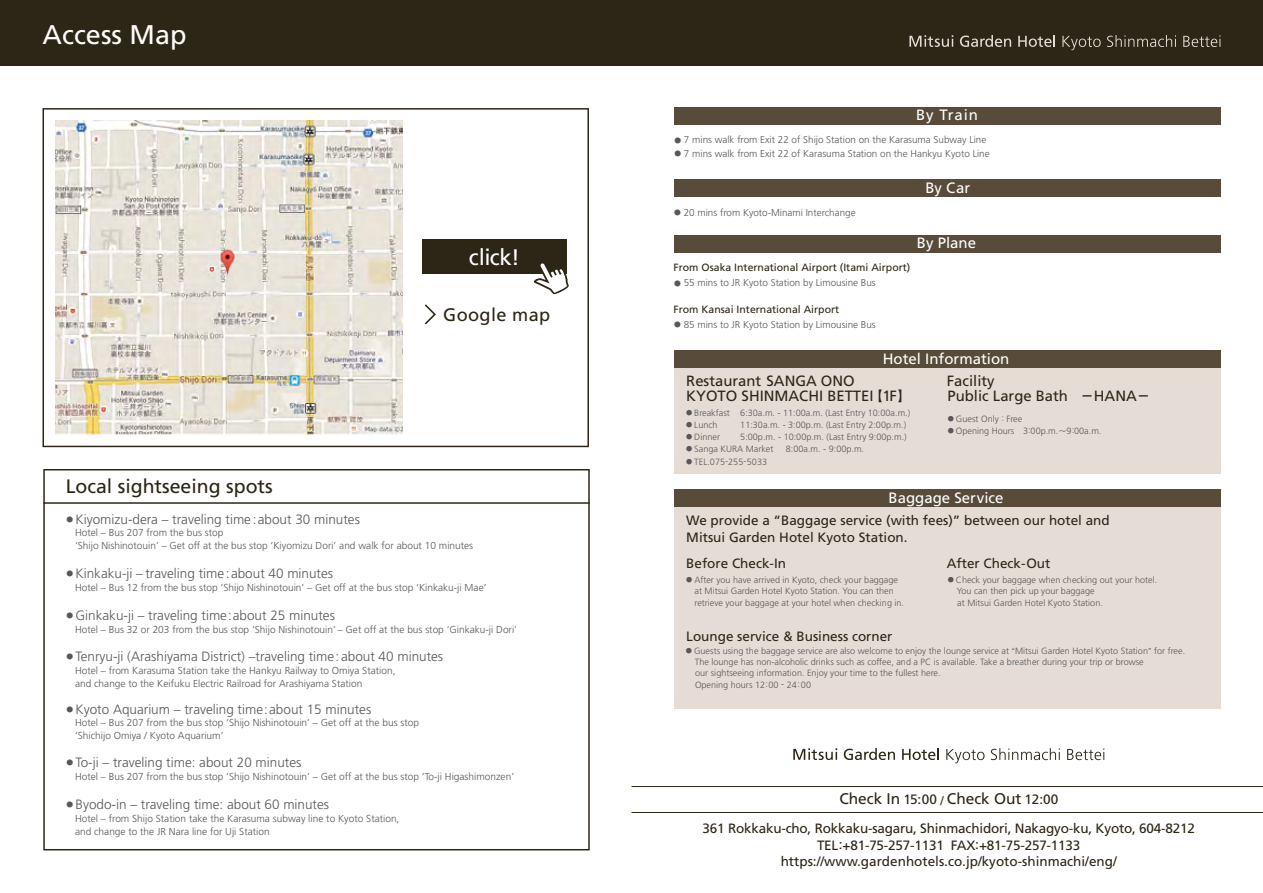
<style>
.page{position:relative;width:1263px;height:893px;background:#fff}
.page>*{position:absolute;margin:0;border:0;box-sizing:border-box;transform-origin:0 0}
.t1{font:27px "Frutiger";color:#fffcf9}
.t2{font:22.5px "Frutiger LT Pro";letter-spacing:-.025em;color:#fff}
.t3{font:19.5px "Frutiger";color:#2d2516}
.t4{font:18.15px "Frutiger";letter-spacing:.02em;color:#2d2516}
.t5{font:15.45px "Frutiger";color:#2d2516}
.t6{font:15px "Frutiger";color:#fff}
.t7{font:14.85px/15px "Frutiger";color:#2d2516}
.t8{font:300 13.5px "Frutiger";color:#595757}
.t9{font:13.5px/16.5px "Frutiger";color:#2d2516}
.t10{font:10.5px "Frutiger";color:#2d2516}
.t11{font:300 10.2px/12.8px "Frutiger";color:#595757}
.t12{font:300 9.9px "Frutiger";color:#595757}
.t13{font:300 9.15px/11.2px "Frutiger";color:#595757}
.s1{font-family:"Tsuku Go Pro R";font-weight:400;font-size:6.75px}
.s2{font-family:"Tsuku Go Pro B";font-size:13.5px}
.s3{font-family:"Tsuku Go Pro R";font-weight:400;font-size:6.15px}
.s4{font-family:"Tsuku Go Pro R";font-weight:400;font-size:8.25px}
.s5{font-size:13.5px}
.s6{font-size:12.45px}
</style>
<div class="page">
<div style="left:0;top:0;width:1263px;height:66px;background:#2d2516"></div>
<hr style="left:631px;top:786px;width:632px;height:1px;background:#2d2516">
<hr style="left:631px;top:812px;width:632px;height:1px;background:#2d2516">
<div style="left:674px;top:368px;width:546px;height:106px;background:#e5dcd5"></div>
<div style="left:674px;top:350px;width:546px;height:18px;background:#584b3a"></div>
<div style="left:674px;top:107px;width:547px;height:18px;background:#584b3a"></div>
<div style="left:674px;top:235px;width:547px;height:18px;background:#584b3a"></div>
<div style="left:674px;top:179px;width:547px;height:18px;background:#584b3a"></div>
<svg style="left:43px;top:469px;width:547px;height:381px"></svg>
<svg style="left:43px;top:108px;width:546px;height:339px"></svg>
<div style="left:674px;top:507px;width:546px;height:202px;background:#e5dcd5"></div>
<div style="left:674px;top:490px;width:546px;height:17px;background:#584b3a"></div>
<svg style="left:1062px;top:36px;width:39px;height:14px"></svg>
<svg style="left:1107px;top:35px;width:69px;height:12px"></svg>
<svg style="left:1183px;top:35px;width:37px;height:12px"></svg>
<svg style="left:909px;top:35px;width:44px;height:12px"></svg>
<svg style="left:960px;top:35px;width:51px;height:12px"></svg>
<svg style="left:1018px;top:35px;width:37px;height:12px"></svg>
<div style="left:422px;top:240px;width:145px;height:34px;background:#2d2516"></div>
<svg style="left:423px;top:303px;width:14px;height:23px"></svg>
<svg style="left:534px;top:261px;width:35px;height:34px"></svg>
<svg style="left:946px;top:749px;width:38px;height:14px"></svg>
<svg style="left:991px;top:748px;width:69px;height:12px"></svg>
<svg style="left:1067px;top:748px;width:37px;height:12px"></svg>
<svg style="left:793px;top:748px;width:44px;height:12px"></svg>
<svg style="left:844px;top:748px;width:51px;height:12px"></svg>
<svg style="left:902px;top:748px;width:37px;height:12px"></svg>
<h1 class="t1" style="left:43px;top:19px;width:145px">Access Map</h1>
<h3 class="t3" style="left:66px;top:475px;width:208px">Local sightseeing spots</h3>
<h2 class="t2" style="left:469px;top:243px;width:53px">click!</h2>
<h3 class="t4" style="left:443px;top:304px;width:109px">Google map</h3>
<h3 class="t8" style="left:67px;top:511px;width:295px"><sup>●</sup> Kiyomizu-dera – traveling time:about 30 minutes</h3>
<p class="t11" style="left:75px;top:526px;width:400px">Hotel – Bus 207 from the bus stop<br>‘Shijo Nishinotouin’ – Get off at the bus stop ‘Kiyomizu Dori’ and walk for about 10 minutes</p>
<h3 class="t8" style="left:67px;top:566px;width:268px"><sup>●</sup> Kinkaku-ji – traveling time:about 40 minutes</h3>
<p class="t11" style="left:75px;top:581px;width:413px">Hotel – Bus 12 from the bus stop ‘Shijo Nishinotouin’ – Get off at the bus stop ‘Kinkaku-ji Mae’</p>
<h3 class="t8" style="left:67px;top:607px;width:270px"><sup>●</sup> Ginkaku-ji – traveling time:about 25 minutes</h3>
<p class="t11" style="left:75px;top:623px;width:444px">Hotel – Bus 32 or 203 from the bus stop ‘Shijo Nishinotouin’ – Get off at the bus stop ‘Ginkaku-ji Dori’</p>
<h3 class="t8" style="left:67px;top:649px;width:378px"><sup>●</sup> Tenryu-ji (Arashiyama District) –traveling time: about 40 minutes</h3>
<p class="t11" style="left:75px;top:664px;width:322px">Hotel – from Karasuma Station take the Hankyu Railway to Omiya Station, and change to the Keifuku Electric Railroad for Arashiyama Station</p>
<h3 class="t8" style="left:67px;top:701px;width:306px"><sup>●</sup> Kyoto Aquarium – traveling time: about 15 minutes</h3>
<p class="t11" style="left:75px;top:716px;width:346px">Hotel – Bus 207 from the bus stop ‘Shijo Nishinotouin’ – Get off at the bus stop ‘Shichijo Omiya / Kyoto Aquarium’</p>
<h3 class="t8" style="left:67px;top:755px;width:236px"><sup>●</sup> To-ji – traveling time: about 20 minutes</h3>
<p class="t11" style="left:75px;top:770px;width:441px">Hotel – Bus 207 from the bus stop ‘Shijo Nishinotouin’ – Get off at the bus stop ‘To-ji Higashimonzen’</p>
<h3 class="t8" style="left:67px;top:797px;width:264px"><sup>●</sup> Byodo-in – traveling time: about 60 minutes</h3>
<p class="t11" style="left:75px;top:812px;width:326px">Hotel – from Shijo Station take the Karasuma subway line to Kyoto Station, and change to the JR Nara line for Uji Station</p>
<h3 class="t6" style="left:916px;top:106px;width:63px">By Train</h3>
<p class="t12" style="left:674px;top:134px;width:313px"><span class="s1">●</span> 7 mins walk from Exit 22 of Shijo Station on the Karasuma Subway Line</p>
<p class="t12" style="left:674px;top:148px;width:317px"><span class="s1">●</span> 7 mins walk from Exit 22 of Karasuma Station on the Hankyu Kyoto Line</p>
<p class="t12" style="left:674px;top:207px;width:183px"><span class="s1">●</span> 20 mins from Kyoto-Minami Interchange</p>
<p class="t10" style="left:673px;top:262px;width:238px">From Osaka International Airport (Itami Airport)</p>
<p class="t12" style="left:674px;top:277px;width:203px"><span class="s1">●</span> 55 mins to JR Kyoto Station by Limousine Bus</p>
<p class="t10" style="left:673px;top:303px;width:167px">From Kansai International Airport</p>
<p class="t12" style="left:674px;top:319px;width:203px"><span class="s1">●</span> 85 mins to JR Kyoto Station by Limousine Bus</p>
<h3 class="t6" style="left:925px;top:179px;width:47px">By Car</h3>
<h3 class="t6" style="left:917px;top:234px;width:61px">By Plane</h3>
<h3 class="t6" style="left:883px;top:350px;width:128px">Hotel Information</h3>
<h3 class="t7" style="left:686px;top:373px;width:221px">Restaurant SANGA ONO<br>KYOTO SHINMACHI BETTEI<span class="s2">【</span>1F<span class="s2">】</span></h3>
<h3 class="t7" style="left:947px;top:373px;width:205px">Facility<br>Public Large Bath <span class="s2">－</span>HANA<span class="s2">－</span></h3>
<p class="t13" style="left:686px;top:407px;width:45px"><span class="s3">●</span> Breakfast</p>
<p class="t13" style="left:686px;top:419px;width:33px"><span class="s3">●</span> Lunch</p>
<p class="t13" style="left:686px;top:431px;width:35px"><span class="s3">●</span> Dinner</p>
<p class="t13" style="left:686px;top:443px;width:89px"><span class="s3">●</span> Sanga KURA Market</p>
<p class="t13" style="left:740px;top:407px;width:171px;line-height:12px;text-align:center">6:30a.m. - 11:00a.m. (Last Entry 10:00a.m.)<br>11:30a.m. - 3:00p.m. (Last Entry 2:00p.m.)<br>5:00p.m. - 10:00p.m. (Last Entry 9:00p.m.)<br>8:00a.m. - 9:00p.m.</p>
<p class="t13" style="left:686px;top:456px;width:82px"><span class="s3">●</span> TEL.075-255-5033</p>
<p class="t13" style="left:948px;top:413px;width:76px"><span class="s3">●</span> Guest Only : Free</p>
<p class="t13" style="left:948px;top:425px;width:68px"><span class="s3">●</span> Opening Hours</p>
<p class="t13" style="left:1023px;top:425px;width:80px">3:00p.m.<span class="s4">～</span>9:00a.m.</p>
<h3 class="t6" style="left:888px;top:488px;width:117px">Baggage Service</h3>
<h3 class="t9" style="left:686px;top:512px;width:425px">We provide a “Baggage service (with fees)” between our hotel and<br>Mitsui Garden Hotel Kyoto Station.</h3>
<p class="t13" style="left:957px;top:574px;width:202px;text-indent:-9px"><span class="s3">●</span> Check your baggage when checking out your hotel.<br>You can then pick up your baggage<br>at Mitsui Garden Hotel Kyoto Station.</p>
<h3 class="t9" style="left:686px;top:555px;width:101px">Before Check-In</h3>
<h3 class="t9" style="left:947px;top:555px;width:105px">After Check-Out</h3>
<p class="t13" style="left:694px;top:574px;width:211px;text-indent:-8px"><span class="s3">●</span> After you have arrived in Kyoto, check your baggage at Mitsui Garden Hotel Kyoto Station. You can then retrieve your baggage at your hotel when checking in.</p>
<p class="t13" style="left:695px;top:645px;width:492px;text-indent:-9px"><span class="s3">●</span> Guests using the baggage service are also welcome to enjoy the lounge service at <span class="s4">“</span>Mitsui Garden Hotel Kyoto Station<span class="s4">”</span> for free.<br>The lounge has non-alcoholic drinks such as coffee, and a PC is available. Take a breather during your trip or browse<br>our sightseeing information. Enjoy your time to the fullest here.<br>Opening hours 12:00 - 24:00</p>
<h3 class="t9" style="left:686px;top:628px;width:208px">Lounge service &amp; Business corner</h3>
<h3 class="t5" style="left:839px;top:790px;width:220px">Check In <span class="s5">15:00</span> <span class="s6">/</span> Check Out <span class="s5">12:00</span></h3>
<h3 class="t9" style="left:703px;top:819px;width:494px;line-height:17.9px;text-align:center">361 Rokkaku-cho, Rokkaku-sagaru, Shinmachidori, Nakagyo-ku, Kyoto, 604-8212<br>TEL:+81-75-257-1131 FAX:+81-75-257-1133</h3>
<h3 class="t9" style="left:781px;top:853px;width:338px">https://www.gardenhotels.co.jp/kyoto-shinmachi/eng/</h3>
</div>
